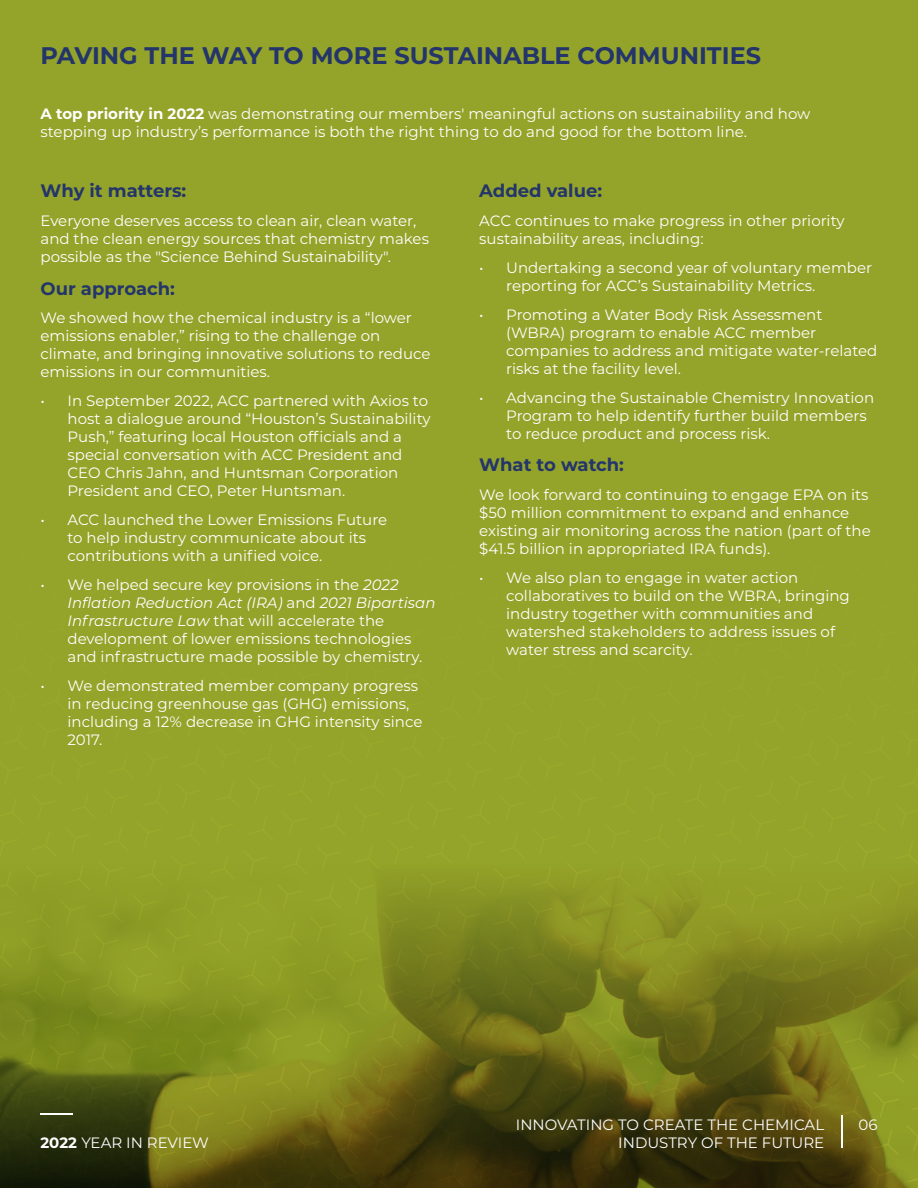
<style>
.page{position:relative;width:918px;height:1188px;background:#94a329}
.page>*{position:absolute;margin:0;border:0;box-sizing:border-box;transform-origin:0 0}
.t1{font:700 24px "Montserrat";color:#23356a}
.t2{font:700 18px "Montserrat";color:#23356a}
.t3{font:15px/18px "Montserrat";color:#fff}
.s1{font-weight:700}
.s2{font-style:italic}
</style>
<div class="page">
<img style="left:0;top:886px;width:918px;height:302px">
<hr style="left:841px;top:1115px;width:1px;height:33px;background:#fff">
<hr style="left:40px;top:1114px;width:33px;height:1px;background:#fff">
<p class="t1" style="left:40px;top:38px;width:722px">PAVING THE WAY TO MORE SUSTAINABLE COMMUNITIES</p>
<p class="t3" style="left:40px;top:104px;width:772px"><span class="s1">A top priority in 2022</span> was demonstrating our members' meaningful actions on sustainability and how stepping up industry’s performance is both the right thing to do and good for the bottom line.</p>
<p class="t2" style="left:40px;top:178px;width:147px">Why it matters:</p>
<p class="t3" style="left:40px;top:211px;width:390px">Everyone deserves access to clean air, clean water, and the clean energy sources that chemistry makes possible as the "Science Behind Sustainability".</p>
<p class="t2" style="left:40px;top:275px;width:136px">Our approach:</p>
<p class="t3" style="left:40px;top:309px;width:392px">We showed how the chemical industry is a “lower emissions enabler,” rising to the challenge on climate, and bringing innovative solutions to reduce emissions in our communities.</p>
<p class="t3" style="left:68px;top:391px;width:365px;text-indent:-27px">• In September 2022, ACC partnered with Axios to host a dialogue around “Houston’s Sustainability Push,” featuring local Houston officials and a special conversation with ACC President and CEO Chris Jahn, and Huntsman Corporation President and CEO, Peter Huntsman.</p>
<p class="t3" style="left:68px;top:510px;width:321px;text-indent:-27px">• ACC launched the Lower Emissions Future to help industry communicate about its contributions with a unified voice.</p>
<p class="t3" style="left:68px;top:575px;width:370px;text-indent:-27px">• We helped secure key provisions in the <span class="s2">2022<br>Inflation Reduction Act (IRA)</span> and <span class="s2">2021 Bipartisan Infrastructure Law</span> that will accelerate the development of lower emissions technologies and infrastructure made possible by chemistry.</p>
<p class="t3" style="left:68px;top:676px;width:356px;text-indent:-27px">• We demonstrated member company progress in reducing greenhouse gas (GHG) emissions, including a 12% decrease in GHG intensity since 2017.</p>
<p class="t2" style="left:479px;top:178px;width:124px">Added value:</p>
<p class="t3" style="left:479px;top:211px;width:367px">ACC continues to make progress in other priority sustainability areas, including:</p>
<p class="t3" style="left:506px;top:258px;width:367px;text-indent:-27px">• Undertaking a second year of voluntary member reporting for ACC’s Sustainability Metrics.</p>
<p class="t3" style="left:506px;top:305px;width:373px;text-indent:-27px">• Promoting a Water Body Risk Assessment (WBRA) program to enable ACC member companies to address and mitigate water-related risks at the facility level.</p>
<p class="t3" style="left:506px;top:388px;width:369px;text-indent:-27px">• Advancing the Sustainable Chemistry Innovation<br>Program to help identify further build members to reduce product and process risk.</p>
<p class="t2" style="left:479px;top:452px;width:146px">What to watch:</p>
<p class="t3" style="left:479px;top:485px;width:393px">We look forward to continuing to engage EPA on its $50 million commitment to expand and enhance existing air monitoring across the nation (part of the $41.5 billion in appropriated IRA funds).</p>
<p class="t3" style="left:506px;top:568px;width:345px;text-indent:-27px">• We also plan to engage in water action collaboratives to build on the WBRA, bringing industry together with communities and watershed stakeholders to address issues of water stress and scarcity.</p>
<p class="t3" style="left:40px;top:1133px;width:170px"><span class="s1">2022</span> YEAR IN REVIEW</p>
<p class="t3" style="left:516px;top:1115px;width:310px">INNOVATING TO CREATE THE CHEMICAL</p>
<p class="t3" style="left:618px;top:1133px;width:207px">INDUSTRY OF THE FUTURE</p>
<p class="t3" style="left:858px;top:1115px;width:21px">06</p>
</div>
